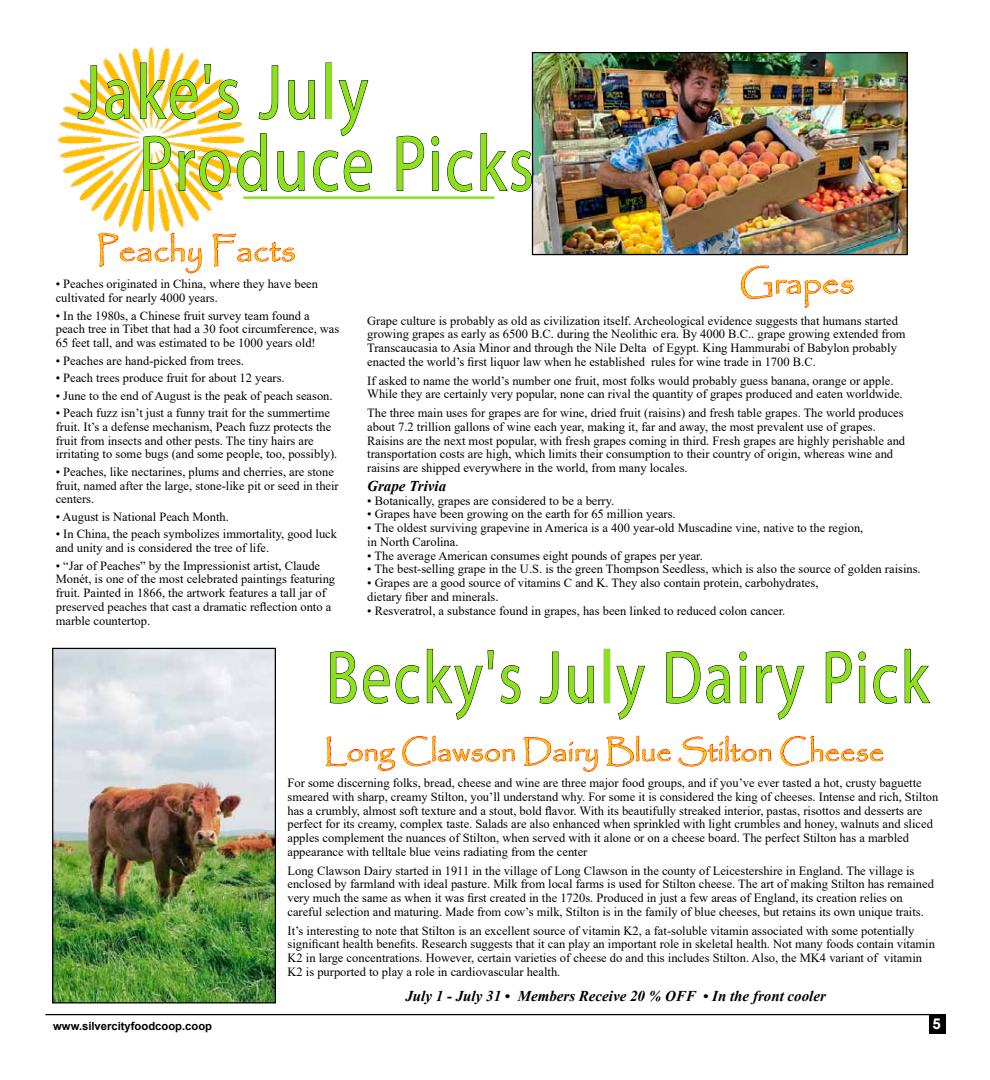
<style>
.page{position:relative;width:990px;height:1080px;background:#fff}
.page>*{position:absolute;margin:0;border:0;box-sizing:border-box;transform-origin:0 0}
.t1{font:79.75px "Myriad Pro";letter-spacing:.04em;color:#8ce01c;scale:.8 1}
.t2{font:78.12px "Myriad Pro";letter-spacing:.04em;color:#8ce01c;scale:.8 1}
.t3{font:75px "Myriad Pro";letter-spacing:.04em;color:#8ce01c;scale:.8 1}
.t4{font:33.75px "Papyrus";color:#ffcd00}
.t5{font:30px "Papyrus";color:#ffcd00}
.t6{font:italic 700 15px "Times New Roman";color:#000}
.t7{font:700 15px "Arial";color:#fff}
.t8{font:12.5px/13.8px "Times New Roman";color:#000}
.t9{font:700 11.25px "Arial";color:#000}
</style>
<div class="page">
<img style="left:59px;top:48px;width:184px;height:183px">
<hr style="left:45px;top:1014px;width:900px;height:1px;background:#000">
<div style="left:929px;top:1014px;width:16px;height:20px;background:#000"></div>
<div style="left:604px;top:649px;width:6px;height:54px;border:1px solid #000"></div>
<svg style="left:905px;top:649px;width:26px;height:54px"></svg>
<svg style="left:741px;top:255px;width:113px;height:53px"></svg>
<svg style="left:77px;top:65px;width:20px;height:55px"></svg>
<svg style="left:105px;top:79px;width:25px;height:41px"></svg>
<svg style="left:140px;top:62px;width:58px;height:58px"></svg>
<svg style="left:204px;top:64px;width:7px;height:20px"></svg>
<svg style="left:218px;top:79px;width:21px;height:41px"></svg>
<svg style="left:258px;top:65px;width:20px;height:55px"></svg>
<svg style="left:288px;top:80px;width:27px;height:40px"></svg>
<div style="left:326px;top:63px;width:6px;height:56px;border:1px solid #000"></div>
<svg style="left:338px;top:80px;width:31px;height:56px"></svg>
<svg style="left:143px;top:136px;width:28px;height:55px"></svg>
<svg style="left:178px;top:150px;width:53px;height:42px"></svg>
<svg style="left:237px;top:133px;width:30px;height:59px"></svg>
<svg style="left:277px;top:151px;width:28px;height:41px"></svg>
<svg style="left:313px;top:150px;width:59px;height:42px"></svg>
<svg style="left:397px;top:136px;width:27px;height:55px"></svg>
<svg style="left:431px;top:136px;width:8px;height:55px"></svg>
<svg style="left:447px;top:150px;width:26px;height:42px"></svg>
<svg style="left:480px;top:133px;width:52px;height:59px"></svg>
<hr style="left:243px;top:196px;width:251px;height:3px;background:#8ce01c">
<svg style="left:325px;top:649px;width:273px;height:123px"></svg>
<svg style="left:606px;top:651px;width:291px;height:116px"></svg>
<svg style="left:98px;top:232px;width:104px;height:42px"></svg>
<svg style="left:212px;top:233px;width:83px;height:34px"></svg>
<img style="left:54px;top:650px;width:220px;height:351px">
<div style="left:52px;top:648px;width:224px;height:355px;border:1px solid #000"></div>
<img style="left:534px;top:54px;width:372px;height:199px">
<div style="left:532px;top:52px;width:376px;height:203px;border:1px solid #000"></div>
<h2 class="t2" style="left:78px;top:44px;width:364px">Jake's July</h2>
<h1 class="t1" style="left:139px;top:114px;width:495px">Produce Picks</h1>
<h3 class="t4" style="left:96px;top:230px;width:201px">Peachy Facts</h3>
<p class="t8" style="left:56px;top:277px;width:264px">• Peaches originated in China, where they have been cultivated for nearly 4000 years.</p>
<p class="t8" style="left:56px;top:308px;width:285px">• In the 1980s, a Chinese fruit survey team found a peach tree in Tibet that had a 30 foot circumference, was<br>65 feet tall, and was estimated to be 1000 years old!</p>
<p class="t8" style="left:56px;top:353px;width:190px">• Peaches are hand-picked from trees.</p>
<p class="t8" style="left:56px;top:371px;width:230px">• Peach trees produce fruit for about 12 years.</p>
<p class="t8" style="left:56px;top:388px;width:278px">• June to the end of August is the peak of peach season.</p>
<p class="t8" style="left:56px;top:406px;width:283px">• Peach fuzz isn’t just a funny trait for the summertime fruit. It’s a defense mechanism, Peach fuzz protects the fruit from insects and other pests. The tiny hairs are irritating to some bugs (and some people, too, possibly).</p>
<p class="t8" style="left:56px;top:464px;width:285px">• Peaches, like nectarines, plums and cherries, are stone fruit, named after the large, stone-like pit or seed in their centers.</p>
<p class="t8" style="left:56px;top:509px;width:175px">• August is National Peach Month.</p>
<p class="t8" style="left:56px;top:527px;width:283px">• In China, the peach symbolizes immortality, good luck and unity and is considered the tree of life.</p>
<p class="t8" style="left:56px;top:558px;width:281px">• “Jar of Peaches” by the Impressionist artist, Claude Monét, is one of the most celebrated paintings featuring fruit. Painted in 1866, the artwork features a tall jar of preserved peaches that cast a dramatic reflection onto a marble countertop.</p>
<h3 class="t4" style="left:740px;top:262px;width:116px">Grapes</h3>
<p class="t8" style="left:367px;top:313px;width:540px">Grape culture is probably as old as civilization itself. Archeological evidence suggests that humans started growing grapes as early as 6500 B.C. during the Neolithic era. By 4000 B.C.. grape growing extended from Transcaucasia to Asia Minor and through the Nile Delta of Egypt. King Hammurabi of Babylon probably enacted the world’s first liquor law when he established rules for wine trade in 1700 B.C.</p>
<p class="t8" style="left:367px;top:373px;width:537px">If asked to name the world’s number one fruit, most folks would probably guess banana, orange or apple.<br>While they are certainly very popular, none can rival the quantity of grapes produced and eaten worldwide.</p>
<p class="t8" style="left:367px;top:406px;width:539px">The three main uses for grapes are for wine, dried fruit (raisins) and fresh table grapes. The world produces about 7.2 trillion gallons of wine each year, making it, far and away, the most prevalent use of grapes.<br>Raisins are the next most popular, with fresh grapes coming in third. Fresh grapes are highly perishable and transportation costs are high, which limits their consumption to their country of origin, whereas wine and raisins are shipped everywhere in the world, from many locales.</p>
<p class="t6" style="left:367px;top:475px;width:81px">Grape Trivia</p>
<p class="t8" style="left:367px;top:493px;width:249px">• Botanically, grapes are considered to be a berry.</p>
<p class="t8" style="left:367px;top:507px;width:310px">• Grapes have been growing on the earth for 65 million years.</p>
<p class="t8" style="left:367px;top:521px;width:498px">• The oldest surviving grapevine in America is a 400 year-old Muscadine vine, native to the region, in North Carolina.</p>
<p class="t8" style="left:367px;top:548px;width:337px">• The average American consumes eight pounds of grapes per year.</p>
<p class="t8" style="left:367px;top:562px;width:555px">• The best-selling grape in the U.S. is the green Thompson Seedless, which is also the source of golden raisins.</p>
<p class="t8" style="left:367px;top:576px;width:453px">• Grapes are a good source of vitamins C and K. They also contain protein, carbohydrates, dietary fiber and minerals.</p>
<p class="t8" style="left:367px;top:603px;width:420px">• Resveratrol, a substance found in grapes, has been linked to reduced colon cancer.</p>
<h3 class="t3" style="left:326px;top:631px;width:755px">Becky's July Dairy Pick</h3>
<h3 class="t5" style="left:324px;top:733px;width:561px">Long Clawson Dairy Blue Stilton Cheese</h3>
<p class="t8" style="left:288px;top:776px;width:652px">For some discerning folks, bread, cheese and wine are three major food groups, and if you’ve ever tasted a hot, crusty baguette smeared with sharp, creamy Stilton, you’ll understand why. For some it is considered the king of cheeses. Intense and rich, Stilton has a crumbly, almost soft texture and a stout, bold flavor. With its beautifully streaked interior, pastas, risottos and desserts are perfect for its creamy, complex taste. Salads are also enhanced when sprinkled with light crumbles and honey, walnuts and sliced apples complement the nuances of Stilton, when served with it alone or on a cheese board. The perfect Stilton has a marbled appearance with telltale blue veins radiating from the center</p>
<p class="t8" style="left:288px;top:863px;width:648px">Long Clawson Dairy started in 1911 in the village of Long Clawson in the county of Leicestershire in England. The village is enclosed by farmland with ideal pasture. Milk from local farms is used for Stilton cheese. The art of making Stilton has remained very much the same as when it was first created in the 1720s. Produced in just a few areas of England, its creation relies on careful selection and maturing. Made from cow’s milk, Stilton is in the family of blue cheeses, but retains its own unique traits.</p>
<p class="t8" style="left:288px;top:923px;width:649px">It’s interesting to note that Stilton is an excellent source of vitamin K2, a fat-soluble vitamin associated with some potentially significant health benefits. Research suggests that it can play an important role in skeletal health. Not many foods contain vitamin K2 in large concentrations. However, certain varieties of cheese do and this includes Stilton. Also, the MK4 variant of vitamin K2 is purported to play a role in cardiovascular health.</p>
<p class="t6" style="left:405px;top:985px;width:422px">July 1 - July 31 • Members Receive 20 % OFF • In the front cooler</p>
<p class="t9" style="left:53px;top:1018px;width:160px">www.silvercityfoodcoop.coop</p>
<p class="t7" style="left:933px;top:1013px;width:10px">5</p>
</div>
